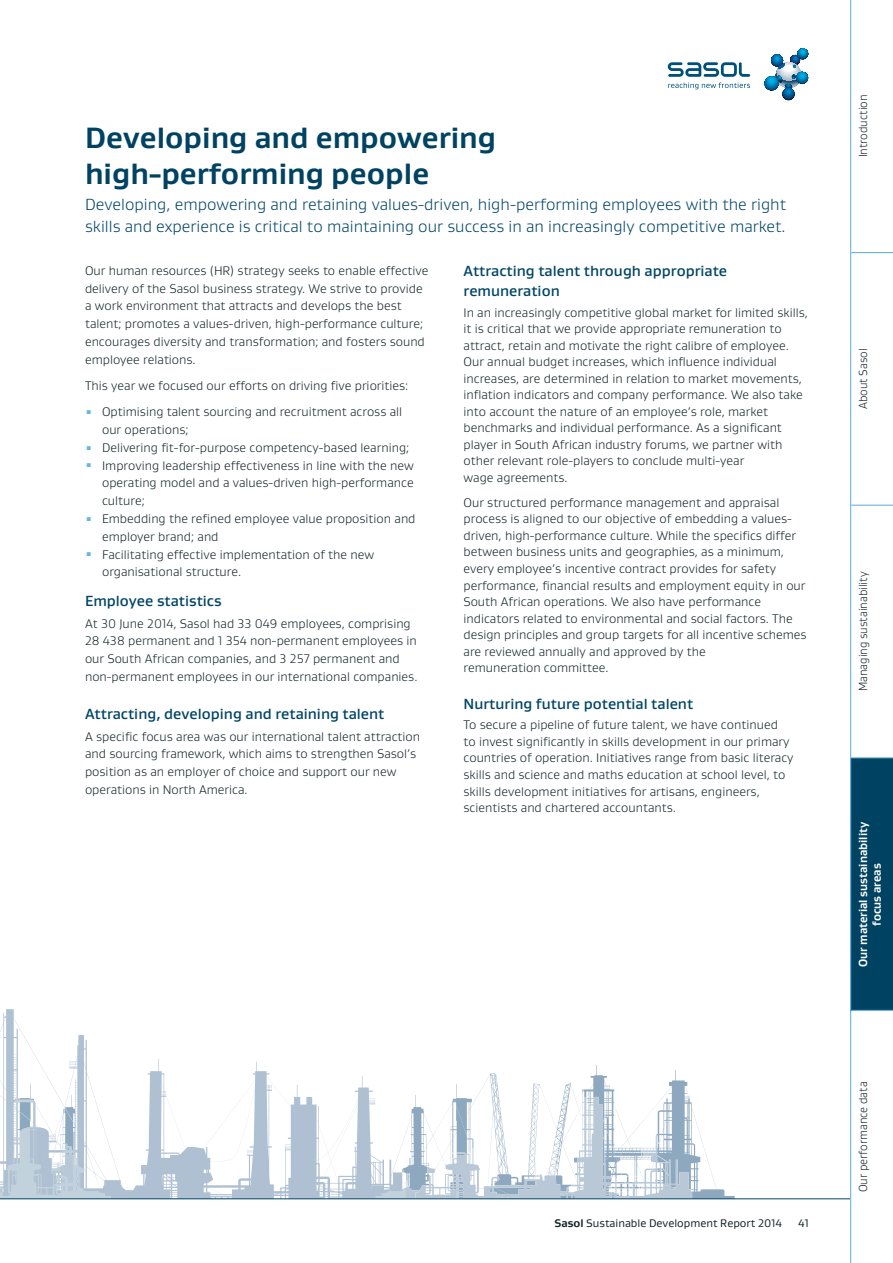
<style>
.page{position:relative;width:893px;height:1263px;background:#fff}
.page>*{position:absolute;margin:0;border:0;box-sizing:border-box;transform-origin:0 0}
.t1{font:700 30px/36px "Gustan";color:#004262}
.t2{font:300 16.5px/21.8px "Gustan";color:#004565}
.t3{font:500 15px/19.5px "Gustan";color:#004565}
.t4{font:300 12.75px/16.5px "Gustan";color:#152528}
.t5{font:300 12px "Gustan";color:#152528;scale:.95 1}
.t6{font:700 12px/13.5px "Gustan";color:#fff;text-align:center;scale:.95 1}
.t7{font:11.25px "Gustan";color:#152528}
.s1{font-weight:700}
</style>
<div class="page">
<svg style="left:765px;top:48px;width:43px;height:52px"></svg>
<svg style="left:668px;top:62px;width:82px;height:15px"></svg>
<svg style="left:668px;top:83px;width:82px;height:6px"></svg>
<svg style="left:692px;top:1108px;width:43px;height:90px"></svg>
<svg style="left:0;top:1009px;width:692px;height:189px"></svg>
<hr style="left:0;top:1198px;width:850px;height:1px;background:#004262">
<svg style="left:851px;top:0;width:42px;height:1263px"></svg>
<div style="left:851px;top:758px;width:42px;height:252px;background:#004262"></div>
<hr style="left:850px;top:1010px;width:1px;height:253px;background:#6ab4e4">
<hr style="left:850px;top:758px;width:1px;height:252px;background:#6ab4e4">
<hr style="left:851px;top:1010px;width:42px;height:1px;background:#6ab4e4">
<hr style="left:850px;top:505px;width:1px;height:253px;background:#6ab4e4">
<hr style="left:851px;top:757px;width:42px;height:1px;background:#6ab4e4">
<hr style="left:850px;top:253px;width:1px;height:252px;background:#6ab4e4">
<hr style="left:851px;top:505px;width:42px;height:1px;background:#6ab4e4">
<hr style="left:850px;top:0;width:1px;height:253px;background:#6ab4e4">
<hr style="left:851px;top:252px;width:42px;height:1px;background:#6ab4e4">
<h1 class="t1" style="left:85px;top:122px;width:413px">Developing and empowering high-performing people</h1>
<p class="t2" style="left:85px;top:195px;width:703px">Developing, empowering and retaining values-driven, high-performing employees with the right skills and experience is critical to maintaining our success in an increasingly competitive market.</p>
<p class="t3" style="left:463px;top:263px;width:265px">Attracting talent through appropriate remuneration</p>
<p class="t4" style="left:463px;top:305px;width:346px">In an increasingly competitive global market for limited skills, it is critical that we provide appropriate remuneration to attract, retain and motivate the right calibre of employee.<br>Our annual budget increases, which influence individual increases, are determined in relation to market movements, inflation indicators and company performance. We also take into account the nature of an employee’s role, market benchmarks and individual performance. As a significant player in South African industry forums, we partner with other relevant role-players to conclude multi-year<br>wage agreements.</p>
<p class="t4" style="left:463px;top:495px;width:345px">Our structured performance management and appraisal process is aligned to our objective of embedding a values&shy;driven, high-performance culture. While the specifics differ between business units and geographies, as a minimum, every employee’s incentive contract provides for safety performance, financial results and employment equity in our South African operations. We also have performance indicators related to environmental and social factors. The design principles and group targets for all incentive schemes are reviewed annually and approved by the<br>remuneration committee.</p>
<p class="t3" style="left:463px;top:695px;width:231px">Nurturing future potential talent</p>
<p class="t4" style="left:463px;top:718px;width:332px">To secure a pipeline of future talent, we have continued<br>to invest significantly in skills development in our primary countries of operation. Initiatives range from basic literacy skills and science and maths education at school level, to skills development initiatives for artisans, engineers, scientists and chartered accountants.</p>
<p class="t4" style="left:85px;top:263px;width:345px;line-height:17.7px">Our human resources (HR) strategy seeks to enable effective delivery of the Sasol business strategy. We strive to provide a work environment that attracts and develops the best talent; promotes a values-driven, high-performance culture; encourages diversity and transformation; and fosters sound employee relations.</p>
<p class="t4" style="left:85px;top:379px;width:325px">This year we focused our efforts on driving five priorities:</p>
<p class="t4" style="left:102px;top:404px;width:302px;line-height:17.7px;text-indent:-17px"><sup>▪</sup> Optimising talent sourcing and recruitment across all our operations;</p>
<p class="t4" style="left:85px;top:440px;width:326px"><sup>▪</sup> Delivering fit-for-purpose competency-based learning;</p>
<p class="t4" style="left:102px;top:458px;width:313px;line-height:17.7px;text-align:justify;text-indent:-17px"><sup>▪</sup> Improving leadership effectiveness in line with the new operating model and a values-driven high-performance culture;</p>
<p class="t4" style="left:102px;top:511px;width:315px;line-height:17.7px;text-indent:-17px"><sup>▪</sup> Embedding the refined employee value proposition and employer brand; and</p>
<p class="t4" style="left:102px;top:546px;width:274px;line-height:17.7px;text-indent:-17px"><sup>▪</sup> Facilitating effective implementation of the new organisational structure.</p>
<p class="t3" style="left:85px;top:592px;width:138px">Employee statistics</p>
<p class="t4" style="left:85px;top:615px;width:334px;line-height:17.7px">At 30 June 2014, Sasol had 33 049 employees, comprising 28 438 permanent and 1 354 non-permanent employees in our South African companies, and 3 257 permanent and non-permanent employees in our international companies.</p>
<p class="t3" style="left:85px;top:705px;width:301px">Attracting, developing and retaining talent</p>
<p class="t4" style="left:85px;top:729px;width:337px;line-height:17.7px">A specific focus area was our international talent attraction and sourcing framework, which aims to strengthen Sasol’s position as an employer of choice and support our new operations in North America.</p>
<p class="t7" style="left:555px;top:1219px;width:229px"><span class="s1">Sasol</span> Sustainable Development Report 2014</p>
<p class="t7" style="left:798px;top:1219px;width:12px">41</p>
<p class="t5" style="left:859px;top:157px;width:68px;rotate:-90deg">Introduction</p>
<p class="t5" style="left:859px;top:409px;width:65px;rotate:-90deg">About Sasol</p>
<p class="t5" style="left:859px;top:691px;width:127px;rotate:-90deg">Managing sustainability</p>
<p class="t6" style="left:858px;top:967px;width:154px;rotate:-90deg">Our material sustainability focus areas</p>
<p class="t5" style="left:859px;top:1192px;width:118px;rotate:-90deg">Our performance data</p>
</div>
